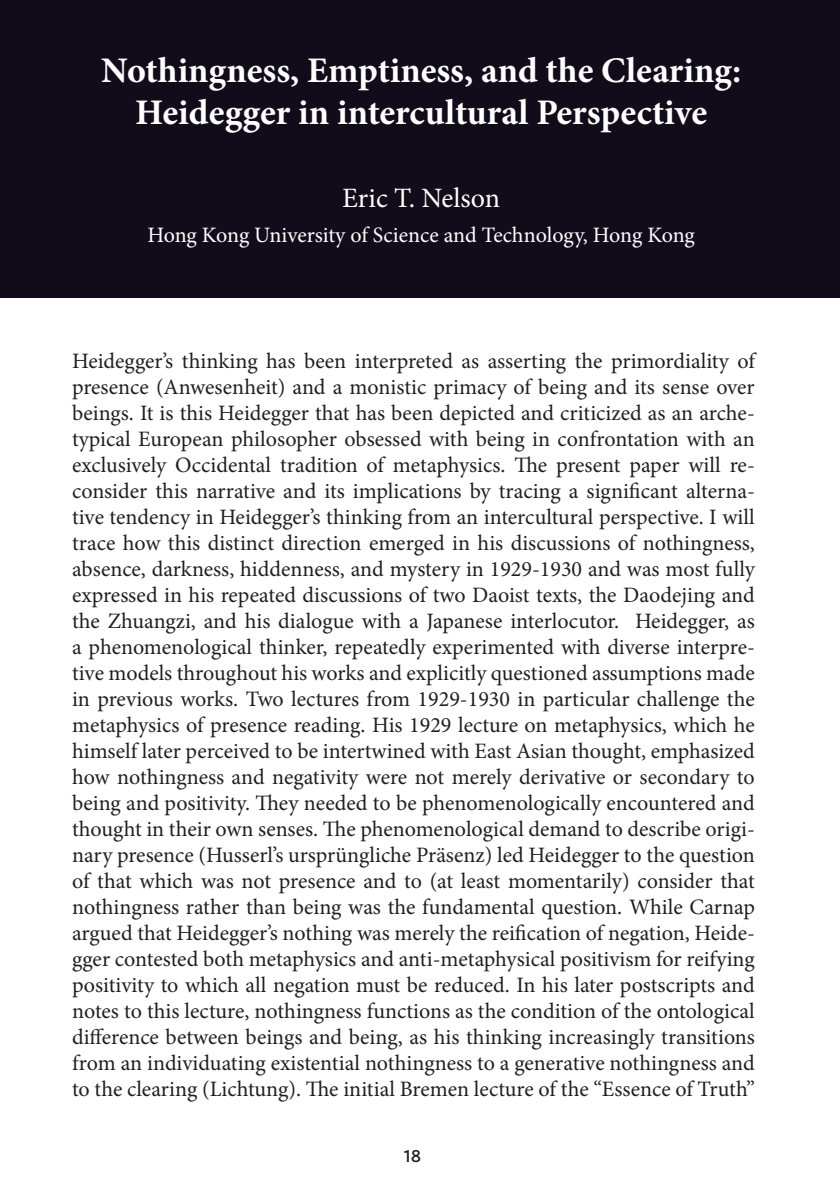
<style>
.page{position:relative;width:840px;height:1191px;background:#fff}
.page>*{position:absolute;margin:0;border:0;box-sizing:border-box;transform-origin:0 0}
.NASLOV_1{font:700 36px/42px "Minion Pro";color:#fff;text-align:center}
.AVTOR{font:28px "Minion Pro";color:#fff}
.t1{font:22px/26px "Minion Pro";color:#231f20;text-align:justify}
.USTANOVA{font:22px "Minion Pro";letter-spacing:-.005em;color:#fff}
.t2{font:500 18px "Cera Pro";color:#231f20}
</style>
<div class="page">
<div style="left:0;top:0;width:839px;height:298px;background:#120b19"></div>
<p class="NASLOV_1" style="left:101px;top:49px;width:641px">Nothingness, Emptiness, and the Clearing:<br>Heidegger in intercultural Perspective</p>
<p class="AVTOR" style="left:342px;top:179px;width:160px">Eric T. Nelson</p>
<p class="USTANOVA" style="left:147px;top:220px;width:548px">Hong Kong University of Science and Technology, Hong Kong</p>
<p class="t1" style="left:72px;top:348px;width:684px">Heidegger’s thinking has been interpreted as asserting the primordiality of presence (Anwesenheit) and a monistic primacy of being and its sense over beings. It is this Heidegger that has been depicted and criticized as an arche&shy;typical European philosopher obsessed with being in confrontation with an exclusively Occidental tradition of metaphysics. The present paper will re&shy;consider this narrative and its implications by tracing a significant alterna&shy;tive tendency in Heidegger’s thinking from an intercultural perspective. I will trace how this distinct direction emerged in his discussions of nothingness, absence, darkness, hiddenness, and mystery in 1929-1930 and was most fully expressed in his repeated discussions of two Daoist texts, the Daodejing and the Zhuangzi, and his dialogue with a Japanese interlocutor. Heidegger, as a phenomenological thinker, repeatedly experimented with diverse interpre&shy;tive models throughout his works and explicitly questioned assumptions made in previous works. Two lectures from 1929-1930 in particular challenge the metaphysics of presence reading. His 1929 lecture on metaphysics, which he himself later perceived to be intertwined with East Asian thought, emphasized how nothingness and negativity were not merely derivative or secondary to being and positivity. They needed to be phenomenologically encountered and thought in their own senses. The phenomenological demand to describe origi&shy;nary presence (Husserl’s ursprüngliche Präsenz) led Heidegger to the question of that which was not presence and to (at least momentarily) consider that nothingness rather than being was the fundamental question. While Carnap argued that Heidegger’s nothing was merely the reification of negation, Heide&shy;gger contested both metaphysics and anti-metaphysical positivism for reifying positivity to which all negation must be reduced. In his later postscripts and notes to this lecture, nothingness functions as the condition of the ontological difference between beings and being, as his thinking increasingly transitions from an individuating existential nothingness to a generative nothingness and to the clearing (Lichtung). The initial Bremen lecture of the “Essence of Truth”</p>
<p class="t2" style="left:403px;top:1144px;width:19px">18</p>
</div>
